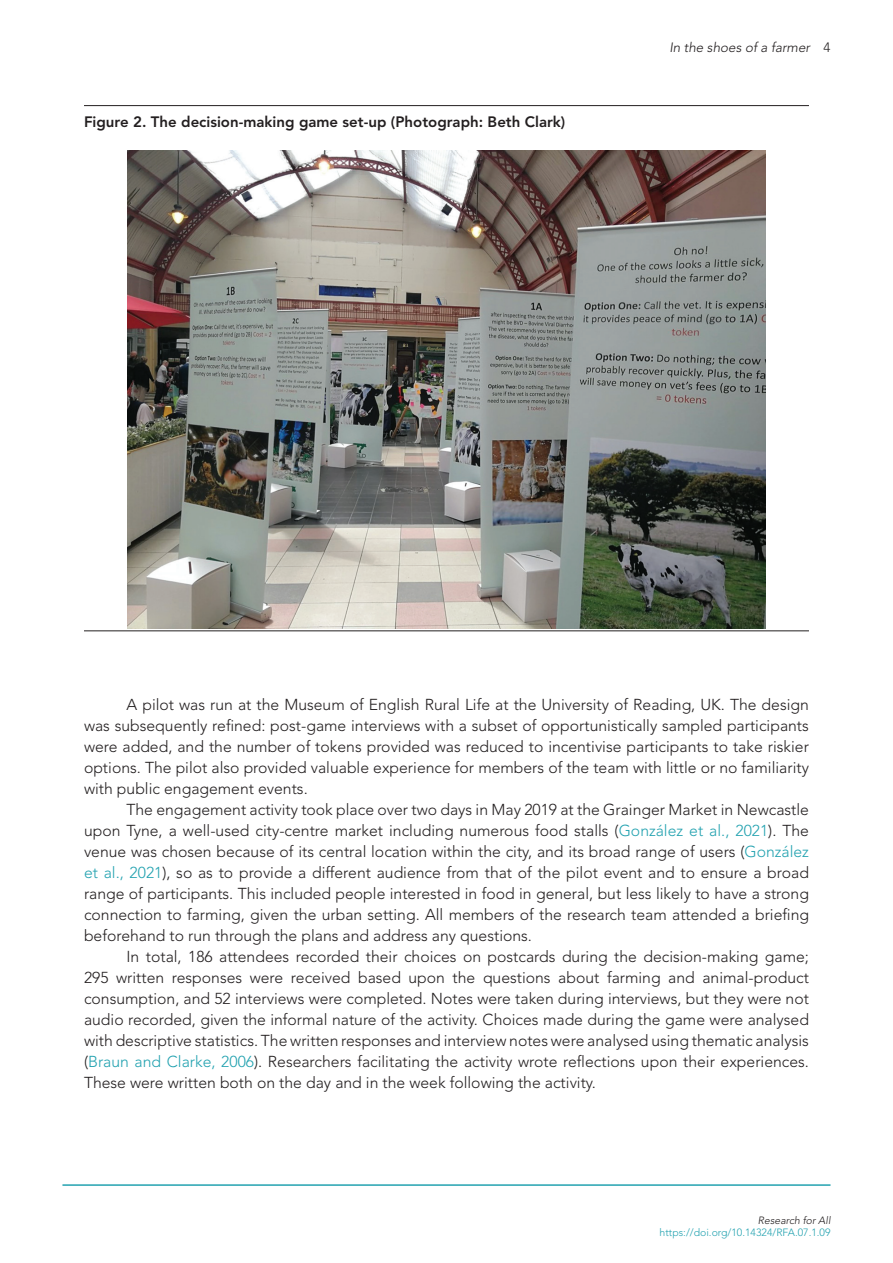
<style>
.page{position:relative;width:893px;height:1263px;background:#fff}
.page>*{position:absolute;margin:0;border:0;box-sizing:border-box;transform-origin:0 0}
.t1{font:300 15.75px/21px "Avenir LT Std";color:#231f20;text-align:justify}
.t2{font:800 15px "Avenir LT Std";color:#231f20}
.t3{font:italic 300 13.5px "Avenir LT Std";color:#231f20}
.t4{font:300 10.5px "Avenir LT Std";color:#23a2b0}
.t5{font:italic 300 10.5px "Avenir LT Std";color:#231f20}
.s1{font-style:normal}
.s2{color:#23a2b0}
</style>
<div class="page">
<hr style="left:62px;top:1184px;width:768px;height:2px;background:#23a2b0">
<hr style="left:84px;top:105px;width:725px;height:1px;background:#231f20">
<hr style="left:84px;top:630px;width:725px;height:1px;background:#231f20">
<img style="left:127px;top:150px;width:638px;height:478px">
<p class="t2" style="left:84px;top:113px;width:483px">Figure 2. The decision-making game set-up (Photograph: Beth Clark)</p>
<p class="t3" style="left:669px;top:40px;width:163px">In the shoes of a farmer <span class="s1">4</span></p>
<p class="t1" style="left:84px;top:694px;width:726px;text-indent:43px">A pilot was run at the Museum of English Rural Life at the University of Reading, UK. The design was subsequently refined: post-game interviews with a subset of opportunistically sampled participants were added, and the number of tokens provided was reduced to incentivise participants to take riskier options. The pilot also provided valuable experience for members of the team with little or no familiarity with public engagement events.</p>
<p class="t1" style="left:84px;top:799px;width:727px;text-indent:43px">The engagement activity took place over two days in May 2019 at the Grainger Market in Newcastle upon Tyne, a well-used city-centre market including numerous food stalls (<span class="s2">González et al., 2021</span>). The venue was chosen because of its central location within the city, and its broad range of users (<span class="s2">González et al., 2021</span>), so as to provide a different audience from that of the pilot event and to ensure a broad range of participants. This included people interested in food in general, but less likely to have a strong connection to farming, given the urban setting. All members of the research team attended a briefing beforehand to run through the plans and address any questions.</p>
<p class="t1" style="left:84px;top:946px;width:726px;text-indent:43px">In total, 186 attendees recorded their choices on postcards during the decision-making game; 295 written responses were received based upon the questions about farming and animal-product consumption, and 52 interviews were completed. Notes were taken during interviews, but they were not audio recorded, given the informal nature of the activity. Choices made during the game were analysed with descriptive statistics. The written responses and interview notes were analysed using thematic analysis (<span class="s2">Braun and Clarke, 2006</span>). Researchers facilitating the activity wrote reflections upon their experiences.<br>These were written both on the day and in the week following the activity.</p>
<p class="t5" style="left:758px;top:1214px;width:74px">Research for All</p>
<p class="t4" style="left:659px;top:1226px;width:172px">https://doi.org/10.14324/RFA.07.1.09</p>
</div>
